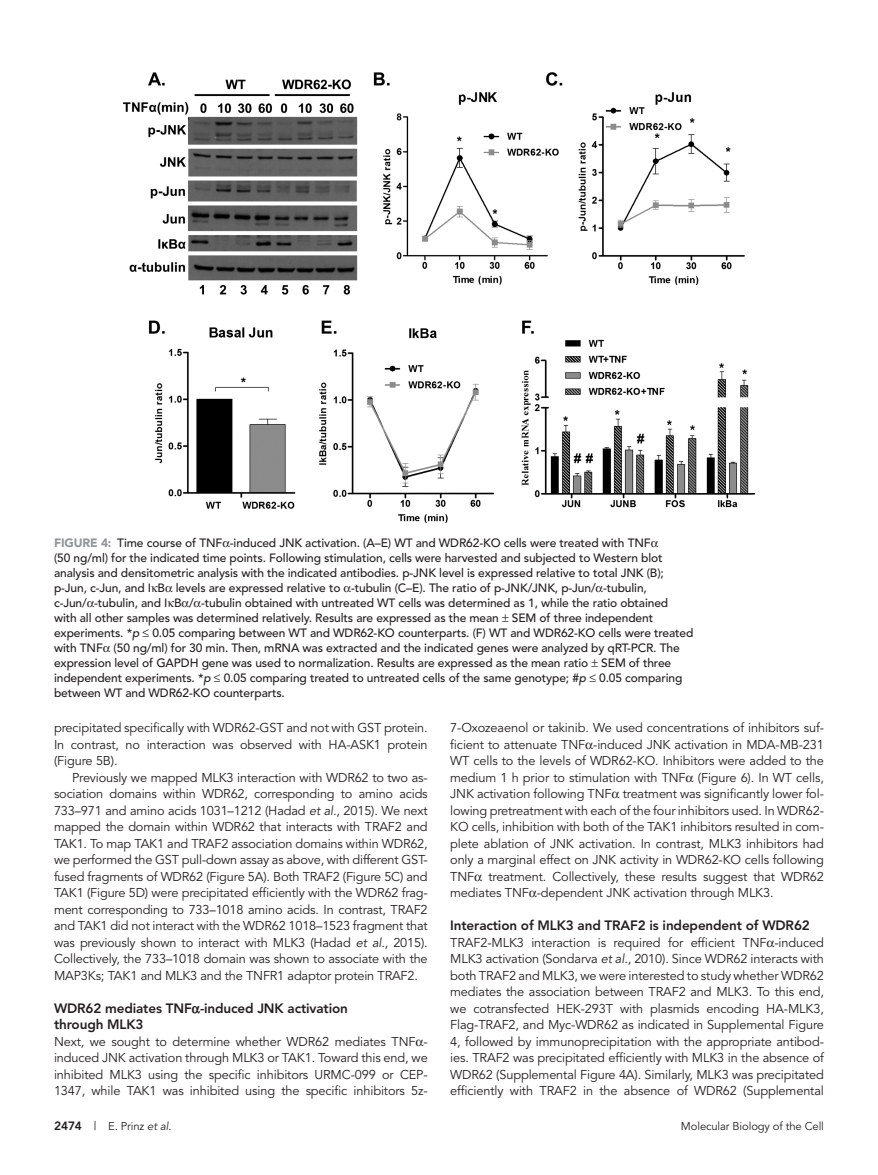
<style>
.page{position:relative;width:878px;height:1175px;background:#fff}
.page>*{position:absolute;margin:0;border:0;box-sizing:border-box;transform-origin:0 0}
.t1{font:800 13.5px/16.5px "Avenir";letter-spacing:-.01em;color:#231f20}
.ParaFL{font:12.75px/16.5px "Avenir";letter-spacing:-.01em;color:#231f20;text-align:justify}
.Para{font:12.75px/16.5px "Avenir";letter-spacing:-.015em;color:#231f20;text-align:justify}
.FigCaption_35_5p{font:500 12px/15px "Avenir";letter-spacing:-.01em;color:#231f20}
.t2{font:11.25px "Avenir";letter-spacing:-.01em;color:#231f20}
.s1{font-weight:900;color:#939598}
.s2{font-style:italic}
.s3{font-weight:800;font-size:12px}
.s4{font-size:12px}
</style>
<div class="page">
<img style="left:124px;top:72px;width:630px;height:451px">
<p class="FigCaption_35_5p" style="left:54px;top:535px;width:641px"><span class="s1">FIGURE 4:</span> Time course of TNF -induced JNK activation. (A–E) WT and WDR62-KO cells were treated with TNF<br>(50 ng/ml) for the indicated time points. Following stimulation, cells were harvested and subjected to Western blot analysis and densitometric analysis with the indicated antibodies. p-JNK level is expressed relative to total JNK (B); p-Jun, c-Jun, and I B levels are expressed relative to -tubulin (C–E). The ratio of p-JNK/JNK, p-Jun/ -tubulin,<br>c-Jun/ -tubulin, and I B / -tubulin obtained with untreated WT cells was determined as 1, while the ratio obtained with all other samples was determined relatively. Results are expressed as the mean SEM of three independent experiments. *<span class="s2">p</span> ≤ 0.05 comparing between WT and WDR62-KO counterparts. (F) WT and WDR62-KO cells were treated with TNF (50 ng/ml) for 30 min. Then, mRNA was extracted and the indicated genes were analyzed by qRT-PCR. The expression level of GAPDH gene was used to normalization. Results are expressed as the mean ratio SEM of three independent experiments. *<span class="s2">p</span> ≤ 0.05 comparing treated to untreated cells of the same genotype; #<span class="s2">p</span> ≤ 0.05 comparing between WT and WDR62-KO counterparts.</p>
<p class="ParaFL" style="left:54px;top:720px;width:375px">precipitated specifically with WDR62-GST and not with GST protein.<br>In contrast, no interaction was observed with HA-ASK1 protein (Figure 5B).</p>
<p class="Para" style="left:54px;top:769px;width:375px;text-indent:18px">Previously we mapped MLK3 interaction with WDR62 to two as&shy;sociation domains within WDR62, corresponding to amino acids 733–971 and amino acids 1031–1212 (Hadad <span class="s2">et al.</span>, 2015). We next mapped the domain within WDR62 that interacts with TRAF2 and TAK1. To map TAK1 and TRAF2 association domains within WDR62, we performed the GST pull-down assay as above, with different GST&shy;fused fragments of WDR62 (Figure 5A). Both TRAF2 (Figure 5C) and TAK1 (Figure 5D) were precipitated efficiently with the WDR62 frag&shy;ment corresponding to 733–1018 amino acids. In contrast, TRAF2 and TAK1 did not interact with the WDR62 1018–1523 fragment that was previously shown to interact with MLK3 (Hadad <span class="s2">et al.</span>, 2015).<br>Collectively, the 733–1018 domain was shown to associate with the MAP3Ks; TAK1 and MLK3 and the TNFR1 adaptor protein TRAF2.</p>
<h2 class="t1" style="left:54px;top:999px;width:295px">WDR62 mediates TNF -induced JNK activation through MLK3</h2>
<p class="ParaFL" style="left:54px;top:1033px;width:375px">Next, we sought to determine whether WDR62 mediates TNF - induced JNK activation through MLK3 or TAK1. Toward this end, we inhibited MLK3 using the specific inhibitors URMC-099 or CEP-1347, while TAK1 was inhibited using the specific inhibitors 5z-</p>
<p class="ParaFL" style="left:450px;top:720px;width:375px">7-Oxozeaenol or takinib. We used concentrations of inhibitors suf&shy;ficient to attenuate TNF -induced JNK activation in MDA-MB-231<br>WT cells to the levels of WDR62-KO. Inhibitors were added to the medium 1 h prior to stimulation with TNF (Figure 6). In WT cells, JNK activation following TNF treatment was significantly lower fol&shy;lowing pretreatment with each of the four inhibitors used. In WDR62- KO cells, inhibition with both of the TAK1 inhibitors resulted in com&shy;plete ablation of JNK activation. In contrast, MLK3 inhibitors had only a marginal effect on JNK activity in WDR62-KO cells following TNF treatment. Collectively, these results suggest that WDR62 mediates TNF -dependent JNK activation through MLK3.</p>
<h2 class="t1" style="left:450px;top:917px;width:361px">Interaction of MLK3 and TRAF2 is independent of WDR62</h2>
<p class="ParaFL" style="left:450px;top:934px;width:375px">TRAF2-MLK3 interaction is required for efficient TNF -induced MLK3 activation (Sondarva <span class="s2">et al.</span>, 2010). Since WDR62 interacts with both TRAF2 and MLK3, we were interested to study whether WDR62 mediates the association between TRAF2 and MLK3. To this end, we cotransfected HEK-293T with plasmids encoding HA-MLK3, Flag-TRAF2, and Myc-WDR62 as indicated in Supplemental Figure 4, followed by immunoprecipitation with the appropriate antibod&shy;ies. TRAF2 was precipitated efficiently with MLK3 in the absence of WDR62 (Supplemental Figure 4A). Similarly, MLK3 was precipitated efficiently with TRAF2 in the absence of WDR62 (Supplemental</p>
<p class="t2" style="left:54px;top:1119px;width:119px"><span class="s3">2474</span> <span class="s4">|</span> E. Prinz <span class="s2">et al</span>.</p>
<p class="t2" style="left:681px;top:1119px;width:144px">Molecular Biology of the Cell</p>
</div>
